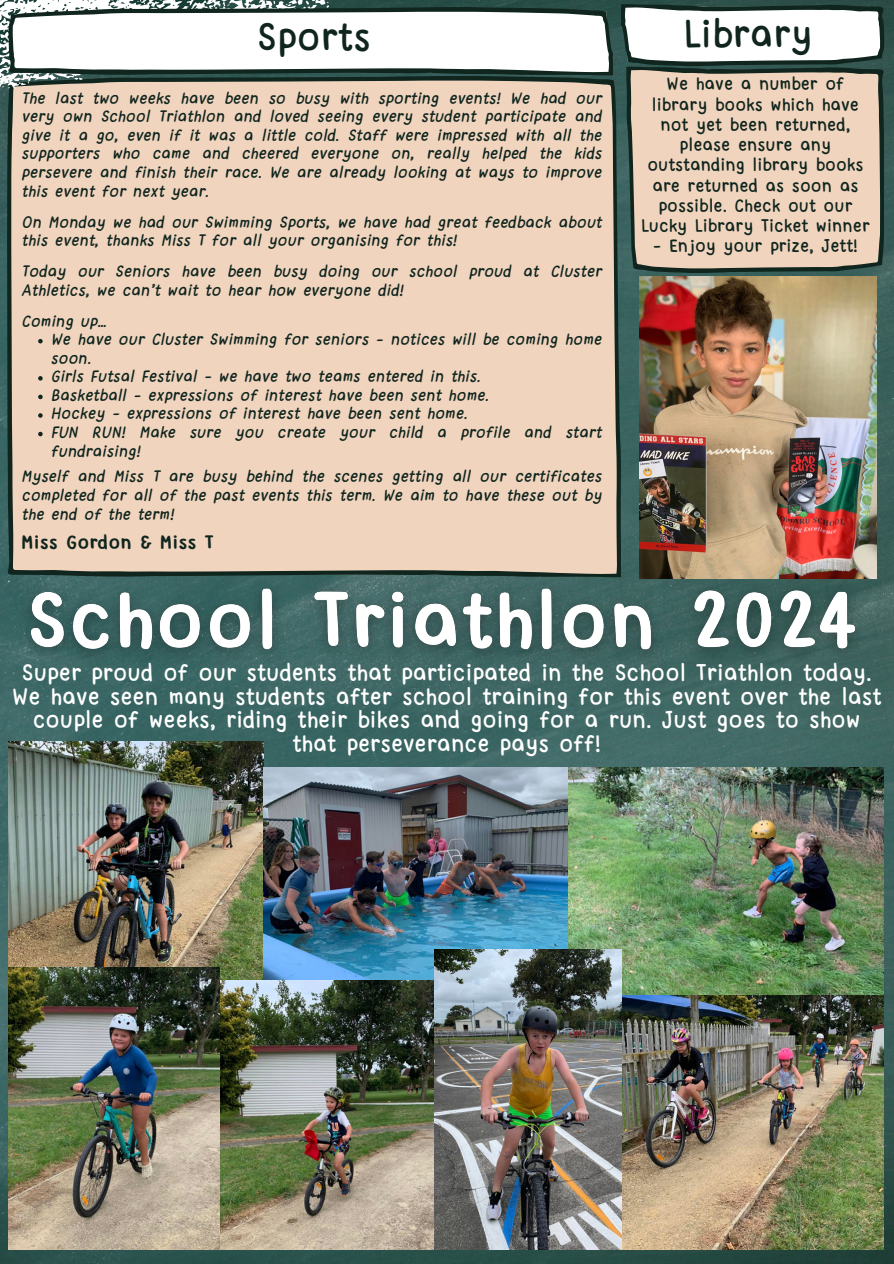
<style>
.page{position:relative;width:894px;height:1264px;background:#fff}
.page>*{position:absolute;margin:0;border:0;box-sizing:border-box;transform-origin:0 0}
.t1{font:42px "Yvesyvesdrawing";color:#0f251e}
.t2{font:25.2px/23.7px "Yvesyvesdrawing";color:#fff;text-align:center}
.t3{font:700 20.25px "Yvesyvesdrawing";color:#0f251e}
.t4{font:19.05px/20.2px "Yvesyvesdrawing";color:#0f251e;text-align:center}
.t5{font:italic 17.25px/18.6px "Yvesyvesdrawing";color:#0f251e}
</style>
<div class="page">
<img style="left:0;top:0;width:893px;height:1263px">
<div style="left:7px;top:76px;width:613px;height:501px;background:#f1d4be"></div>
<svg style="left:0;top:0;width:613px;height:128px"></svg>
<svg style="left:620px;top:4px;width:263px;height:62px"></svg>
<img style="left:9px;top:741px;width:254px;height:239px">
<img style="left:612px;top:994px;width:270px;height:255px">
<img style="left:263px;top:767px;width:304px;height:213px">
<img style="left:219px;top:980px;width:215px;height:268px">
<img style="left:568px;top:767px;width:315px;height:227px">
<img style="left:434px;top:949px;width:187px;height:299px">
<img style="left:9px;top:967px;width:210px;height:282px">
<svg style="left:38px;top:339px;width:5px;height:4px"></svg>
<svg style="left:38px;top:376px;width:5px;height:4px"></svg>
<svg style="left:38px;top:394px;width:5px;height:5px"></svg>
<svg style="left:38px;top:413px;width:5px;height:5px"></svg>
<svg style="left:38px;top:432px;width:5px;height:4px"></svg>
<img style="left:10px;top:569px;width:866px;height:104px">
<img style="left:639px;top:276px;width:236px;height:302px">
<svg style="left:626px;top:67px;width:257px;height:206px;background:#dcc4b0"></svg>
<p class="t1" style="left:257px;top:19px;width:115px">Sports</p>
<p class="t1" style="left:683px;top:16px;width:131px">Library</p>
<p class="t5" style="left:21px;top:90px;width:581px;text-align:justify">The last two weeks have been so busy with sporting events! We had our very own School Triathlon and loved seeing every student participate and give it a go, even if it was a little cold. Staff were impressed with all the supporters who came and cheered everyone on, really helped the kids persevere and finish their race. We are already looking at ways to improve this event for next year.</p>
<p class="t5" style="left:21px;top:214px;width:581px">On Monday we had our Swimming Sports, we have had great feedback about this event, thanks Miss T for all your organising for this!</p>
<p class="t5" style="left:21px;top:263px;width:581px">Today our Seniors have been busy doing our school proud at Cluster<br>Athletics, we can’t wait to hear how everyone did!</p>
<h4 class="t5" style="left:21px;top:313px;width:87px">Coming up…</h4>
<h2 class="t5" style="left:51px;top:331px;width:552px">We have our Cluster Swimming for seniors - notices will be coming home soon.</h2>
<h5 class="t5" style="left:51px;top:368px;width:431px">Girls Futsal Festival - we have two teams entered in this.</h5>
<p class="t5" style="left:51px;top:387px;width:439px">Basketball - expressions of interest have been sent home.</p>
<h3 class="t5" style="left:51px;top:406px;width:418px">Hockey - expressions of interest have been sent home.</h3>
<p class="t5" style="left:51px;top:424px;width:552px">FUN RUN! Make sure you create your child a profile and start fundraising!</p>
<p class="t5" style="left:21px;top:469px;width:581px;text-align:justify">Myself and Miss T are busy behind the scenes getting all our certificates completed for all of the past events this term. We aim to have these out by the end of the term!</p>
<p class="t3" style="left:21px;top:533px;width:194px">Miss Gordon &amp; Miss T</p>
<p class="t4" style="left:641px;top:75px;width:230px">We have a number of library books which have not yet been returned, please ensure any outstanding library books are returned as soon as possible. Check out our<br>Lucky Library Ticket winner</p>
<p class="t4" style="left:652px;top:237px;width:207px">- Enjoy your prize, Jett!</p>
<p class="t2" style="left:12px;top:663px;width:870px">Super proud of our students that participated in the School Triathlon today.<br>We have seen many students after school training for this event over the last couple of weeks, riding their bikes and going for a run. Just goes to show that perseverance pays off!</p>
</div>
